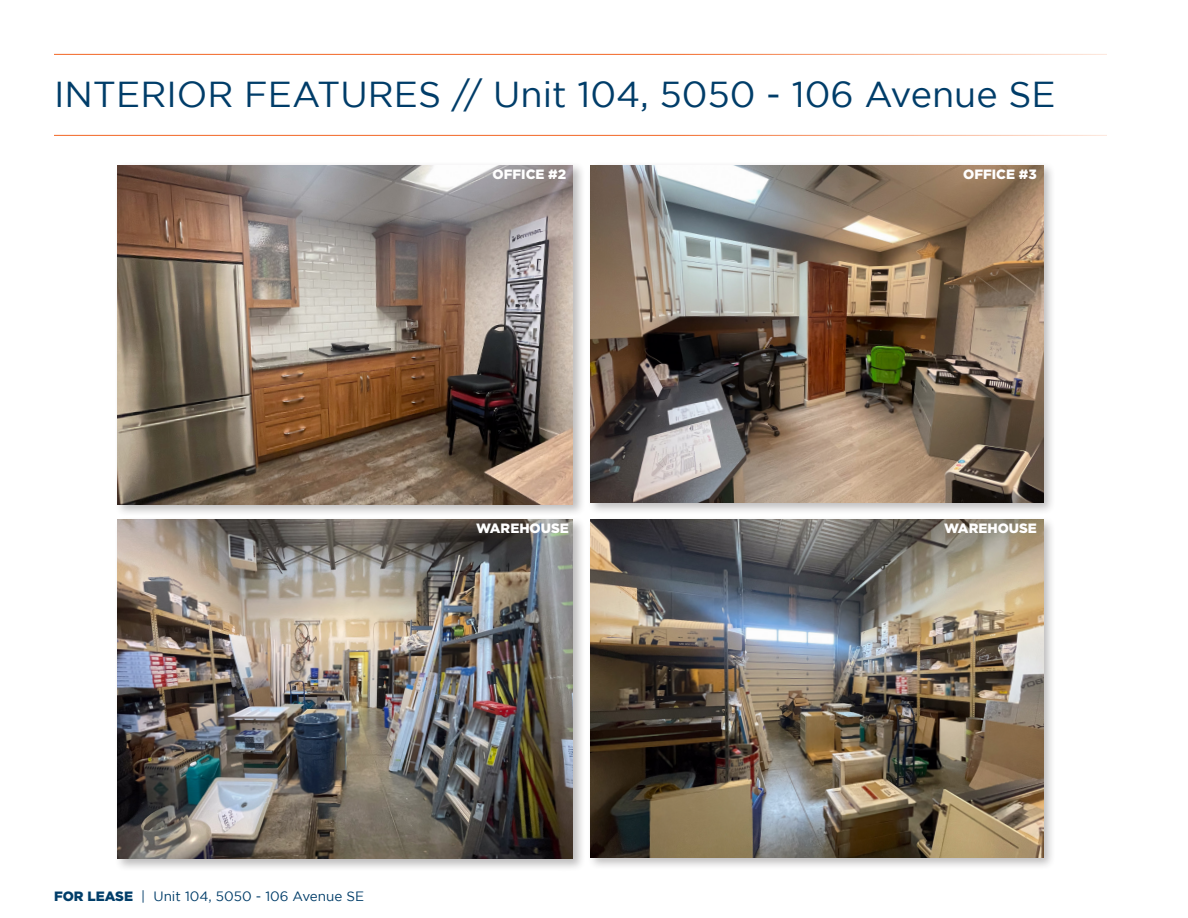
<style>
.page{position:relative;width:1188px;height:918px;background:#fff}
.page>*{position:absolute;margin:0;border:0;box-sizing:border-box;transform-origin:0 0}
.t1{font:36px "Gotham";color:#003d69}
.t2{font:900 13.5px "Gotham";color:#fff}
.t3{font:13.5px "Gotham";color:#003d69}
.s1{font-weight:900}
</style>
<div class="page">
<hr style="left:54px;top:54px;width:1053px;height:1px;background:#f26624">
<div style="left:114px;top:162px;width:472px;height:355px;background:#231f20;opacity:.3"></div>
<img style="left:118px;top:165px;width:455px;height:339px">
<div style="left:587px;top:162px;width:469px;height:353px;background:#231f20;opacity:.3"></div>
<img style="left:591px;top:165px;width:452px;height:337px">
<div style="left:114px;top:516px;width:472px;height:356px;background:#231f20;opacity:.3"></div>
<img style="left:118px;top:520px;width:455px;height:339px">
<div style="left:587px;top:516px;width:469px;height:354px;background:#231f20;opacity:.3"></div>
<img style="left:591px;top:520px;width:452px;height:337px">
<hr style="left:54px;top:135px;width:1053px;height:1px;background:#f26624">
<p class="t1" style="left:54px;top:75px;width:1003px">INTERIOR FEATURES // Unit 104, 5050 - 106 Avenue SE</p>
<p class="t2" style="left:493px;top:167px;width:75px">OFFICE #2</p>
<p class="t2" style="left:963px;top:167px;width:75px">OFFICE #3</p>
<p class="t2" style="left:476px;top:520px;width:94px">WAREHOUSE</p>
<p class="t2" style="left:944px;top:520px;width:94px">WAREHOUSE</p>
<p class="t3" style="left:54px;top:889px;width:312px"><span class="s1">FOR LEASE</span> | Unit 104, 5050 - 106 Avenue SE</p>
</div>
